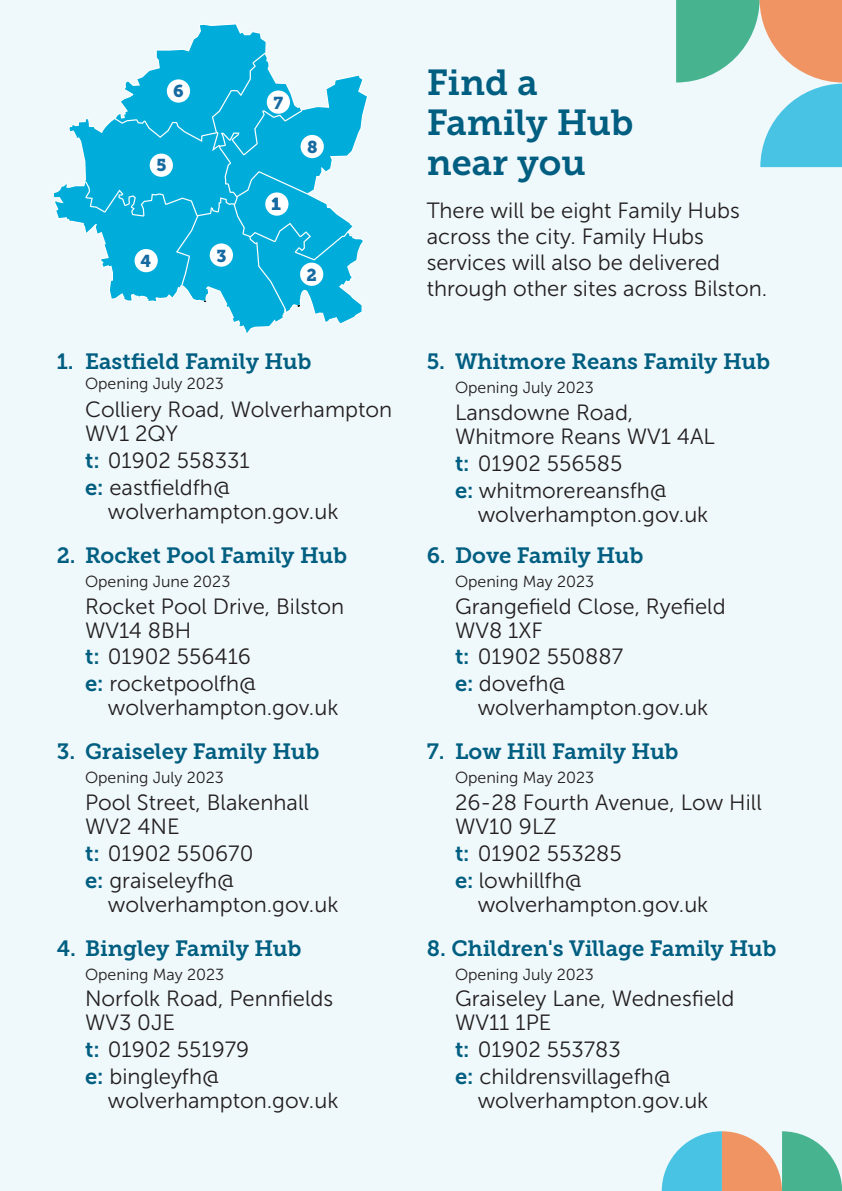
<style>
.page{position:relative;width:842px;height:1191px;background:#fff}
.page>*{position:absolute;margin:0;border:0;box-sizing:border-box;transform-origin:0 0}
.t1{font:36px/40px "Museo Slab 700";color:#005e81}
.t2{font:22px/24px "Museo Sans 300";color:#231f20}
.t3{font:22px "Museo Slab 700";color:#005e81}
.t4{font:17.2px "Museo Slab 900";color:#176aa1}
.t5{font:16px "Museo Sans 300";color:#231f20}
.s1{font-family:"Museo Sans 700";color:#005e81}
</style>
<div class="page">
<div style="left:1px;top:0;width:841px;height:1191px;background:#eff8fb"></div>
<svg style="left:54px;top:24px;width:314px;height:309px"></svg>
<div style="left:167px;top:79px;width:23px;height:24px;background:#fff;border-radius:50%"></div>
<div style="left:267px;top:90px;width:23px;height:24px;background:#fff;border-radius:50%"></div>
<div style="left:301px;top:135px;width:23px;height:23px;background:#fff;border-radius:50%"></div>
<div style="left:265px;top:192px;width:23px;height:24px;background:#fff;border-radius:50%"></div>
<div style="left:300px;top:263px;width:23px;height:23px;background:#fff;border-radius:50%"></div>
<div style="left:210px;top:243px;width:23px;height:24px;background:#fff;border-radius:50%"></div>
<div style="left:135px;top:249px;width:23px;height:23px;background:#fff;border-radius:50%"></div>
<div style="left:150px;top:154px;width:23px;height:23px;background:#fff;border-radius:50%"></div>
<svg style="left:662px;top:1131px;width:180px;height:60px"></svg>
<svg style="left:676px;top:0;width:166px;height:167px"></svg>
<p class="t4" style="left:173px;top:81px;width:12px">6</p>
<p class="t4" style="left:157px;top:155px;width:12px">5</p>
<p class="t4" style="left:140px;top:251px;width:12px">4</p>
<p class="t4" style="left:216px;top:246px;width:12px">3</p>
<p class="t4" style="left:274px;top:93px;width:11px">7</p>
<p class="t4" style="left:272px;top:194px;width:11px">1</p>
<p class="t4" style="left:307px;top:137px;width:12px">8</p>
<p class="t4" style="left:307px;top:265px;width:12px">2</p>
<p class="t3" style="left:57px;top:353px;width:256px">1. Eastfield Family Hub</p>
<p class="t5" style="left:85px;top:378px;width:140px">Opening July 2023</p>
<p class="t2" style="left:85px;top:400px;width:309px">Colliery Road, Wolverhampton<br>WV1 2QY</p>
<p class="t2" style="left:85px;top:450px;width:166px"><span class="s1">t:</span> 01902 558331</p>
<p class="t2" style="left:108px;top:477px;width:232px;text-indent:-23px"><span class="s1">e:</span> eastfieldfh@ wolverhampton.gov.uk</p>
<p class="t3" style="left:57px;top:547px;width:292px">2. Rocket Pool Family Hub</p>
<p class="t5" style="left:85px;top:575px;width:147px">Opening June 2023</p>
<p class="t2" style="left:85px;top:596px;width:261px">Rocket Pool Drive, Bilston<br>WV14 8BH</p>
<p class="t2" style="left:85px;top:647px;width:167px"><span class="s1">t:</span> 01902 556416</p>
<p class="t2" style="left:108px;top:674px;width:232px;text-indent:-23px"><span class="s1">e:</span> rocketpoolfh@ wolverhampton.gov.uk</p>
<p class="t3" style="left:57px;top:743px;width:264px">3. Graiseley Family Hub</p>
<p class="t5" style="left:85px;top:772px;width:140px">Opening July 2023</p>
<p class="t2" style="left:85px;top:792px;width:225px">Pool Street, Blakenhall<br>WV2 4NE</p>
<p class="t2" style="left:85px;top:843px;width:170px"><span class="s1">t:</span> 01902 550670</p>
<p class="t2" style="left:108px;top:870px;width:232px;text-indent:-23px"><span class="s1">e:</span> graiseleyfh@ wolverhampton.gov.uk</p>
<p class="t3" style="left:57px;top:939px;width:246px">4. Bingley Family Hub</p>
<p class="t5" style="left:85px;top:968px;width:141px">Opening May 2023</p>
<p class="t2" style="left:85px;top:989px;width:250px">Norfolk Road, Pennfields<br>WV3 0JE</p>
<p class="t2" style="left:85px;top:1039px;width:166px"><span class="s1">t:</span> 01902 551979</p>
<p class="t2" style="left:108px;top:1066px;width:232px;text-indent:-23px"><span class="s1">e:</span> bingleyfh@ wolverhampton.gov.uk</p>
<p class="t1" style="left:427px;top:66px;width:208px">Find a<br>Family Hub near you</p>
<p class="t2" style="left:427px;top:199px;width:342px;line-height:26px">There will be eight Family Hubs across the city. Family Hubs services will also be delivered through other sites across Bilston.</p>
<p class="t3" style="left:427px;top:353px;width:345px">5. Whitmore Reans Family Hub</p>
<p class="t5" style="left:455px;top:382px;width:140px">Opening July 2023</p>
<p class="t2" style="left:455px;top:402px;width:261px">Lansdowne Road,<br>Whitmore Reans WV1 4AL</p>
<p class="t2" style="left:455px;top:453px;width:169px"><span class="s1">t:</span> 01902 556585</p>
<p class="t2" style="left:478px;top:480px;width:232px;text-indent:-23px"><span class="s1">e:</span> whitmorereansfh@ wolverhampton.gov.uk</p>
<p class="t3" style="left:427px;top:547px;width:218px">6. Dove Family Hub</p>
<p class="t5" style="left:455px;top:575px;width:141px">Opening May 2023</p>
<p class="t2" style="left:455px;top:596px;width:272px">Grangefield Close, Ryefield<br>WV8 1XF</p>
<p class="t2" style="left:455px;top:647px;width:170px"><span class="s1">t:</span> 01902 550887</p>
<p class="t2" style="left:478px;top:674px;width:232px;text-indent:-23px"><span class="s1">e:</span> dovefh@ wolverhampton.gov.uk</p>
<p class="t3" style="left:427px;top:743px;width:253px">7. Low Hill Family Hub</p>
<p class="t5" style="left:455px;top:772px;width:141px">Opening May 2023</p>
<p class="t2" style="left:455px;top:792px;width:308px">26-28 Fourth Avenue, Low Hill<br>WV10 9LZ</p>
<p class="t2" style="left:455px;top:843px;width:168px"><span class="s1">t:</span> 01902 553285</p>
<p class="t2" style="left:478px;top:870px;width:232px;text-indent:-23px"><span class="s1">e:</span> lowhillfh@ wolverhampton.gov.uk</p>
<p class="t3" style="left:427px;top:939px;width:351px">8. Children's Village Family Hub</p>
<p class="t5" style="left:455px;top:968px;width:140px">Opening July 2023</p>
<p class="t2" style="left:455px;top:989px;width:281px">Graiseley Lane, Wednesfield<br>WV11 1PE</p>
<p class="t2" style="left:455px;top:1039px;width:167px"><span class="s1">t:</span> 01902 553783</p>
<p class="t2" style="left:478px;top:1066px;width:232px;text-indent:-23px"><span class="s1">e:</span> childrensvillagefh@ wolverhampton.gov.uk</p>
</div>
